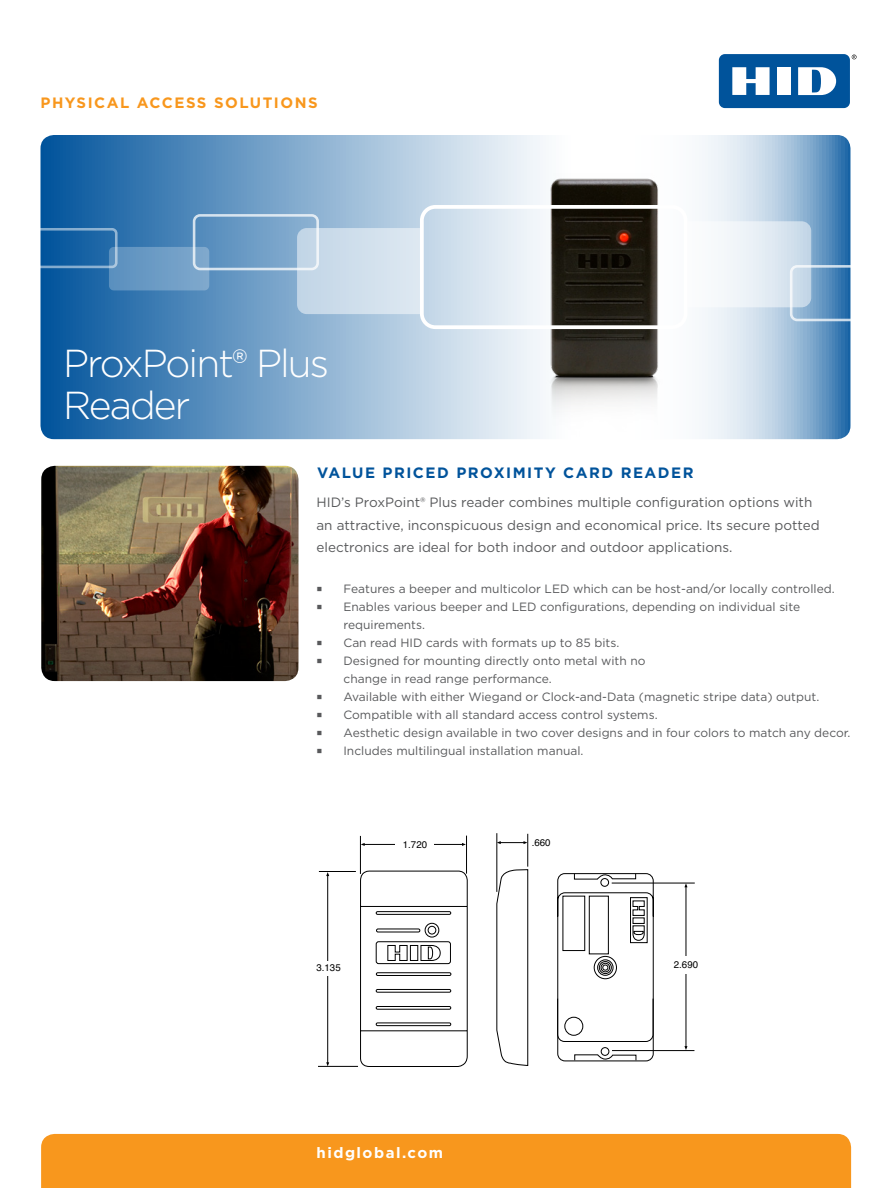
<style>
.page{position:relative;width:891px;height:1188px;background:#fff}
.page>*{position:absolute;margin:0;border:0;box-sizing:border-box;transform-origin:0 0}
.t1{font:300 39px/42px "Gotham";letter-spacing:-.05em;color:#fff}
.t2{font:700 15px "Gotham";letter-spacing:.1em;color:#00539b}
.t3{font:700 15px "Gotham";letter-spacing:.1em;color:#f8971d}
.t4{font:700 15px "Gotham";letter-spacing:.1em;color:#fff}
.body{font:13.5px/22.5px "Gotham";color:#58595b}
.t5{font:12px/18px "Gotham";color:#58595b}
.t6{font:9.75px "Helvetica";color:#000}
</style>
<div class="page">
<svg style="left:852px;top:55px;width:5px;height:4px"></svg>
<div style="left:719px;top:54px;width:131px;height:54px;background:#00539b;border-radius:6px"></div>
<div style="left:777px;top:67px;width:14px;height:28px;background:#fff"></div>
<svg style="left:732px;top:67px;width:38px;height:28px"></svg>
<svg style="left:798px;top:67px;width:38px;height:28px"></svg>
<svg style="left:40px;top:135px;width:810px;height:304px;background:#5f93c0"></svg>
<div style="left:41px;top:1134px;width:810px;height:54px;background:#f8971d"></div>
<img style="left:426px;top:135px;width:356px;height:304px">
<div style="left:193px;top:214px;width:126px;height:56px;border:3px solid #fff;border-radius:6px"></div>
<svg style="left:109px;top:247px;width:100px;height:43px;background:#6f9dc6"></svg>
<div style="left:28px;top:228px;width:90px;height:40px;border:3px solid #fff;border-radius:4px"></div>
<div style="left:420px;top:205px;width:267px;height:124px;border:4px solid #fff;border-radius:14px"></div>
<svg style="left:297px;top:228px;width:123px;height:86px;background:#cfdeec"></svg>
<svg style="left:687px;top:221px;width:163px;height:100px"></svg>
<img style="left:41px;top:466px;width:257px;height:215px">
<svg style="left:359px;top:870px;width:103px;height:197px"></svg>
<svg style="left:387px;top:869px;width:267px;height:197px"></svg>
<svg style="left:574px;top:873px;width:62px;height:14px"></svg>
<svg style="left:557px;top:895px;width:97px;height:166px"></svg>
<hr style="left:497px;top:833px;width:1px;height:59px;background:#000">
<hr style="left:528px;top:834px;width:1px;height:33px;background:#000">
<svg style="left:497px;top:841px;width:30px;height:3px"></svg>
<hr style="left:363px;top:844px;width:100px;height:1px;background:#000">
<hr style="left:360px;top:836px;width:1px;height:38px;background:#000">
<hr style="left:466px;top:836px;width:1px;height:38px;background:#000">
<hr style="left:395px;top:843px;width:38px;height:3px;background:#fff">
<hr style="left:319px;top:871px;width:37px;height:1px;background:#000">
<hr style="left:318px;top:1066px;width:40px;height:1px;background:#000">
<hr style="left:327px;top:875px;width:1px;height:189px;background:#000">
<hr style="left:326px;top:961px;width:4px;height:14px;background:#fff">
<hr style="left:612px;top:1050px;width:82px;height:1px;background:#000">
<hr style="left:612px;top:883px;width:83px;height:1px;background:#000">
<hr style="left:686px;top:886px;width:1px;height:162px;background:#000">
<div style="left:683px;top:957px;width:6px;height:17px;background:#fff"></div>
<p class="t3" style="left:40px;top:93px;width:279px">PHYSICAL ACCESS SOLUTIONS</p>
<p class="t1" style="left:63px;top:341px;width:268px">ProxPoint® Plus<br>Reader</p>
<p class="t2" style="left:317px;top:462px;width:378px">VALUE PRICED PROXIMITY CARD READER</p>
<p class="body" style="left:316px;top:491px;width:505px">HID’s ProxPoint® Plus reader combines multiple configuration options with an attractive, inconspicuous design and economical price. Its secure potted electronics are ideal for both indoor and outdoor applications.</p>
<p class="t5" style="left:344px;top:579px;width:493px">Features a beeper and multicolor LED which can be host-and/or locally controlled.</p>
<p class="t5" style="left:344px;top:597px;width:458px">Enables various beeper and LED configurations, depending on individual site requirements.</p>
<p class="t5" style="left:344px;top:633px;width:277px">Can read HID cards with formats up to 85 bits.</p>
<p class="t5" style="left:344px;top:651px;width:304px">Designed for mounting directly onto metal with no change in read range performance.</p>
<p class="t5" style="left:344px;top:687px;width:477px">Available with either Wiegand or Clock-and-Data (magnetic stripe data) output.</p>
<p class="t5" style="left:344px;top:705px;width:316px">Compatible with all standard access control systems.</p>
<p class="t5" style="left:344px;top:723px;width:509px">Aesthetic design available in two cover designs and in four colors to match any decor.</p>
<p class="t5" style="left:344px;top:741px;width:242px">Includes multilingual installation manual.</p>
<p class="t6" style="left:403px;top:836px;width:26px">1.720</p>
<p class="t6" style="left:532px;top:834px;width:20px">.660</p>
<p class="t6" style="left:316px;top:959px;width:26px">3.135</p>
<p class="t6" style="left:674px;top:956px;width:26px">2.690</p>
<p class="t4" style="left:316px;top:1142px;width:128px">hidglobal.com</p>
</div>
